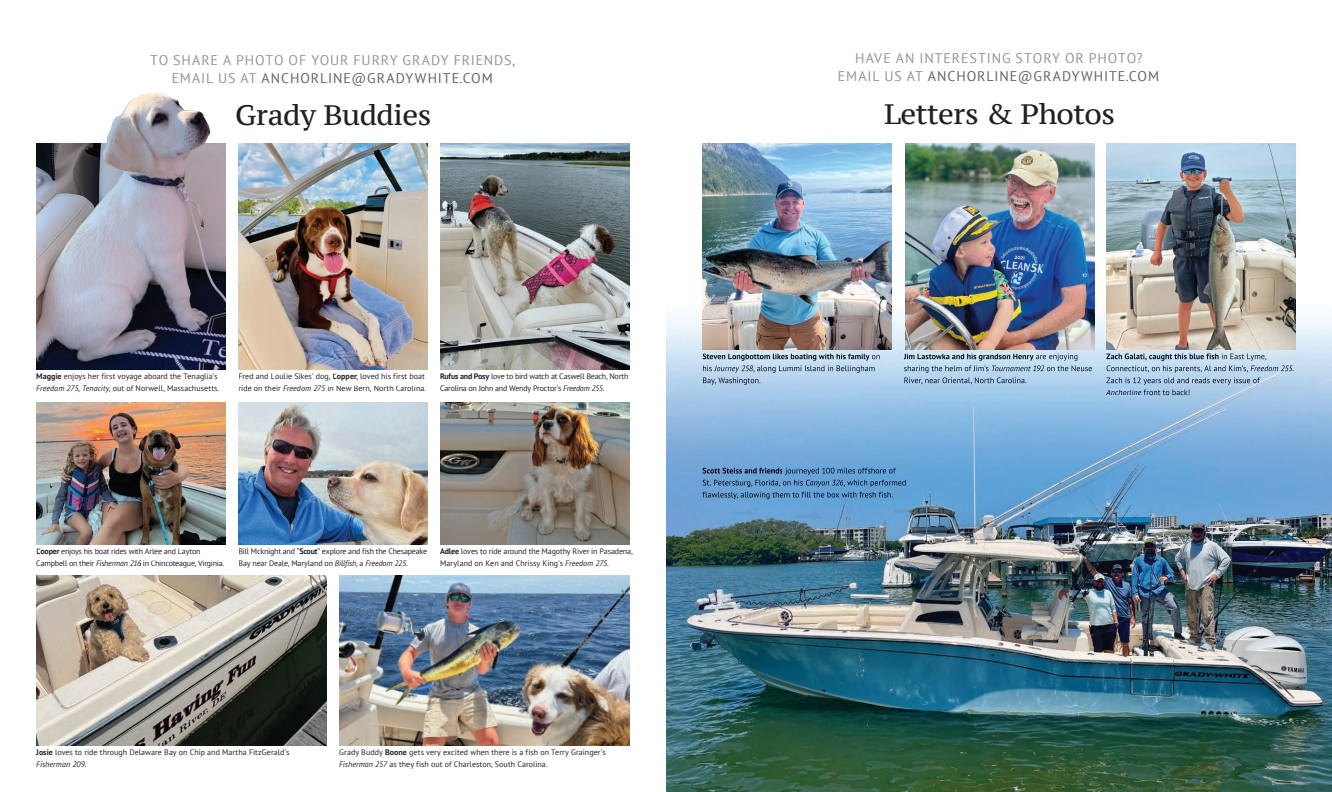
<style>
.page{position:relative;width:1332px;height:792px;background:#fff}
.page>*{position:absolute;margin:0;border:0;box-sizing:border-box;transform-origin:0 0}
.t1{font:28px "PT Serif Caption";letter-spacing:-.02em;color:#231f20}
.t2{font:14px/18px "PT Sans";letter-spacing:.065em;color:#939598;text-align:center}
.t3{font:8px/12px "PT Sans";letter-spacing:-.005em;color:#231f20}
.t4{font:8px/12px "PT Sans";letter-spacing:-.025em;color:#231f20}
.s1{color:#636366}
.s2{font-weight:700}
.s3{font-style:italic}
</style>
<div class="page">
<img style="left:36px;top:144px;width:190px;height:225px">
<img style="left:440px;top:144px;width:190px;height:225px">
<img style="left:36px;top:402px;width:190px;height:142px">
<img style="left:440px;top:402px;width:190px;height:142px">
<img style="left:238px;top:144px;width:189px;height:225px">
<img style="left:238px;top:402px;width:189px;height:142px">
<img style="left:339px;top:575px;width:291px;height:171px">
<img style="left:36px;top:575px;width:291px;height:171px">
<img style="left:102px;top:92px;width:108px;height:86px">
<img style="left:666px;top:297px;width:666px;height:495px">
<img style="left:905px;top:144px;width:189px;height:205px">
<img style="left:702px;top:144px;width:190px;height:205px">
<img style="left:1106px;top:144px;width:189px;height:205px">
<img style="left:703px;top:353px;width:166px;height:8px">
<svg style="left:869px;top:355px;width:11px;height:4px"></svg>
<svg style="left:703px;top:365px;width:9px;height:6px"></svg>
<img style="left:714px;top:365px;width:39px;height:8px">
<img style="left:753px;top:365px;width:122px;height:8px">
<img style="left:703px;top:377px;width:58px;height:8px">
<img style="left:703px;top:468px;width:80px;height:7px">
<img style="left:783px;top:468px;width:113px;height:7px">
<img style="left:703px;top:480px;width:100px;height:7px">
<img style="left:806px;top:480px;width:38px;height:7px">
<img style="left:844px;top:480px;width:62px;height:7px">
<img style="left:702px;top:492px;width:191px;height:7px">
<img style="left:904px;top:353px;width:129px;height:8px">
<img style="left:1034px;top:353px;width:44px;height:8px">
<img style="left:904px;top:365px;width:85px;height:8px">
<img style="left:992px;top:365px;width:52px;height:6px">
<img style="left:1047px;top:365px;width:45px;height:6px">
<img style="left:904px;top:377px;width:122px;height:7px">
<img style="left:1106px;top:353px;width:113px;height:8px">
<img style="left:1222px;top:353px;width:44px;height:8px">
<img style="left:1107px;top:365px;width:141px;height:8px">
<img style="left:1251px;top:365px;width:42px;height:6px">
<img style="left:1106px;top:377px;width:154px;height:8px">
<img style="left:1106px;top:389px;width:35px;height:6px">
<img style="left:1142px;top:389px;width:48px;height:6px">
<h2 class="t2" style="left:150px;top:51px;width:366px">TO SHARE A PHOTO OF YOUR FURRY GRADY FRIENDS,<br>EMAIL US AT <span class="s1">ANCHORLINE@GRADYWHITE.COM</span></h2>
<h1 class="t1" style="left:235px;top:97px;width:198px">Grady Buddies</h1>
<p class="t3" style="left:36px;top:370px;width:185px"><span class="s2">Maggie</span> enjoys her first voyage aboard the Tenaglia's<br><span class="s3">Freedom 275</span>, <span class="s3">Tenacity,</span> out of Norwell, Massachusetts.</p>
<p class="t3" style="left:238px;top:370px;width:189px">Fred and Loulie Sikes' dog, <span class="s2">Copper</span>, loved his first boat ride on their <span class="s3">Freedom 275</span> in New Bern, North Carolina.</p>
<p class="t4" style="left:440px;top:370px;width:190px"><span class="s2">Rufus and Posy</span> love to bird watch at Caswell Beach, North<br>Carolina on John and Wendy Proctor's <span class="s3">Freedom 255.</span></p>
<p class="t4" style="left:36px;top:545px;width:189px"><span class="s2">Cooper</span> enjoys his boat rides with Arlee and Layton<br>Campbell on their <span class="s3">Fisherman 216</span> in Chincoteague, Virginia.</p>
<p class="t4" style="left:238px;top:545px;width:190px">Bill Mcknight and “<span class="s2">Scout</span>” explore and fish the Chesapeake<br>Bay near Deale, Maryland on <span class="s3">Billfish</span>, a <span class="s3">Freedom 225.</span></p>
<p class="t3" style="left:440px;top:545px;width:194px"><span class="s2">Adlee</span> loves to ride around the Magothy River in Pasadena,<br>Maryland on Ken and Chrissy King's <span class="s3">Freedom 275</span>.</p>
<p class="t3" style="left:36px;top:746px;width:255px"><span class="s2">Josie</span> loves to ride through Delaware Bay on Chip and Martha FitzGerald's<br><span class="s3">Fisherman 209.</span></p>
<p class="t3" style="left:339px;top:746px;width:268px">Grady Buddy <span class="s2">Boone</span> gets very excited when there is a fish on Terry Grainger's<br><span class="s3">Fisherman 257</span> as they fish out of Charleston, South Carolina.</p>
<h2 class="t2" style="left:838px;top:49px;width:323px">HAVE AN INTERESTING STORY OR PHOTO?<br>EMAIL US AT <span class="s1">ANCHORLINE@GRADYWHITE.COM</span></h2>
<h1 class="t1" style="left:884px;top:96px;width:233px">Letters &amp; Photos</h1>
</div>
